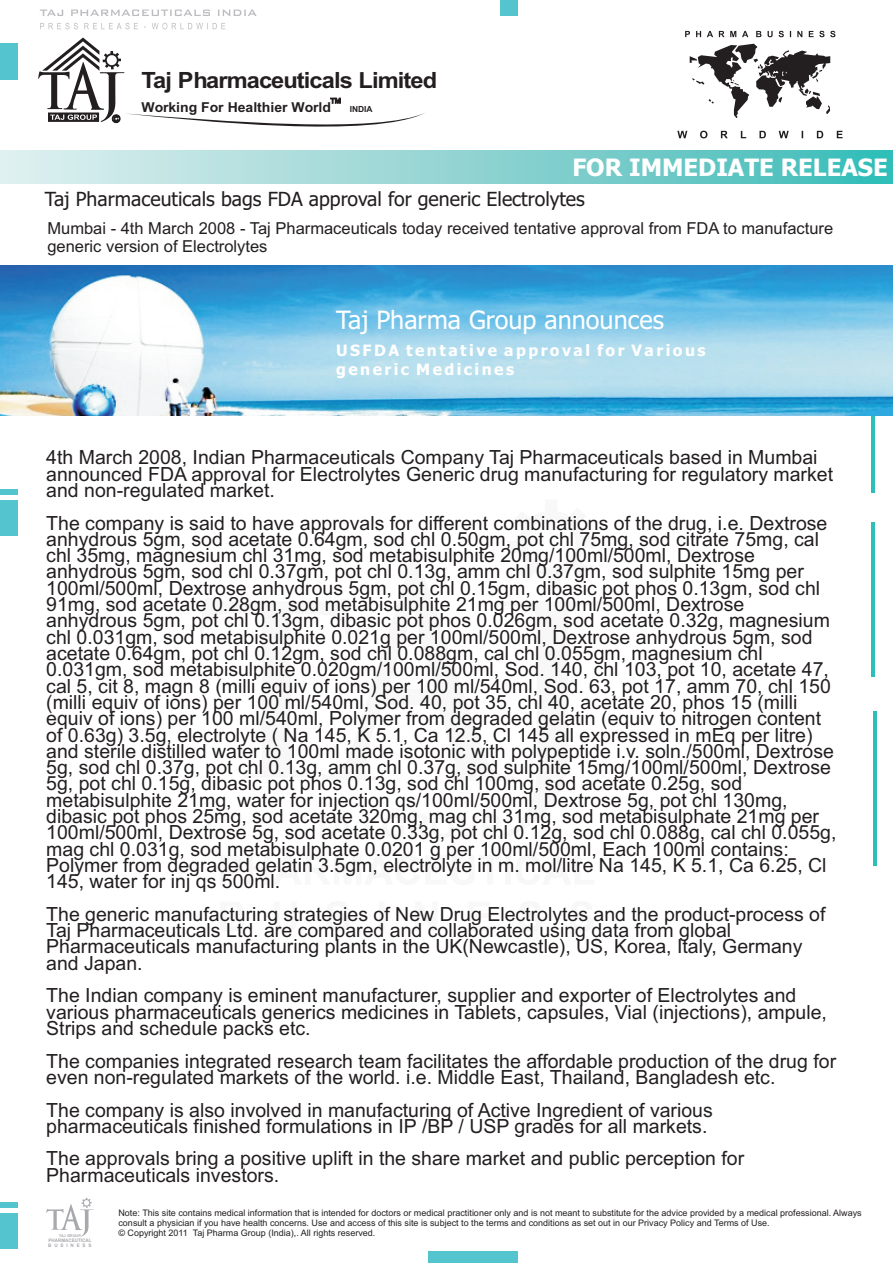
<style>
.page{position:relative;width:893px;height:1263px;background:#fff}
.page>*{position:absolute;margin:0;border:0;box-sizing:border-box;transform-origin:0 0}
.t1{font:25.2px "Tahoma";color:#fff}
.t2{font:700 24px "Tahoma";color:#fff}
.t3{font:700 22.35px "Arial";letter-spacing:-.04em;color:#231f20;scale:1.05 1}
.t4{font:19.5px/16.4px "Arial";color:#231f20}
.t5{font:19.5px "Tahoma";color:#231f20}
.t6{font:16.5px/18.5px "Arial";color:#231f20}
.t7{font:700 15.6px/18.9px "Tahoma";letter-spacing:.155em;color:#fff}
.t8{font:700 13.65px "Arial";color:#231f20}
.t9{font:9px/10.1px "Arial";color:#231f20}
.t10{font:700 8.4px "Arial";color:#231f20}
.t11{font:700 4.8px/5.4px "Arial";color:#a8a9ad;scale:.96 1}
.t12{font:700 3.75px "Arial";color:#a8a9ad}
</style>
<div class="page">
<hr style="left:871px;top:338px;width:4px;height:155px;background:#30beb9">
<svg style="left:40px;top:10px;width:217px;height:6px"></svg>
<svg style="left:40px;top:23px;width:185px;height:6px"></svg>
<img style="left:0;top:151px;width:893px;height:32px">
<svg style="left:690px;top:44px;width:140px;height:74px"></svg>
<svg style="left:677px;top:131px;width:166px;height:7px"></svg>
<svg style="left:685px;top:31px;width:150px;height:6px"></svg>
<div style="left:500px;top:0;width:18px;height:16px;background:#54c5cf"></div>
<div style="left:428px;top:1250px;width:90px;height:13px;background:#54c5cf"></div>
<svg style="left:38px;top:38px;width:387px;height:89px"></svg>
<div style="left:0;top:43px;width:17px;height:37px;background:#54c5cf"></div>
<div style="left:0;top:489px;width:17px;height:5px;background:#54c5cf"></div>
<div style="left:0;top:500px;width:17px;height:36px;background:#54c5cf"></div>
<img style="left:0;top:265px;width:893px;height:151px">
<hr style="left:871px;top:522px;width:4px;height:155px;background:#30beb9">
<hr style="left:873px;top:711px;width:3px;height:155px;background:#30beb9">
<svg style="left:46px;top:1198px;width:48px;height:39px"></svg>
<div style="left:0;top:1202px;width:18px;height:5px;background:#54c5cf"></div>
<div style="left:0;top:1214px;width:18px;height:35px;background:#54c5cf"></div>
<p class="t3" style="left:142px;top:72px;width:283px">Taj Pharmaceuticals Limited</p>
<p class="t8" style="left:142px;top:102px;width:191px">Working For Healthier World</p>
<p class="t10" style="left:350px;top:106px;width:24px">INDIA</p>
<p class="t2" style="left:572px;top:157px;width:317px">FOR IMMEDIATE RELEASE</p>
<p class="t5" style="left:45px;top:191px;width:542px">Taj Pharmaceuticals bags FDA approval for generic Electrolytes</p>
<p class="t6" style="left:47px;top:220px;width:787px">Mumbai - 4th March 2008 - Taj Pharmaceuticals today received tentative approval from FDA to manufacture generic version of Electrolytes</p>
<p class="t1" style="left:336px;top:310px;width:329px">Taj Pharma Group announces</p>
<p class="t7" style="left:336px;top:342px;width:371px">USFDA tentative approval for Various generic Medicines</p>
<p class="t4" style="left:46px;top:451px;width:788px">4th March 2008, Indian Pharmaceuticals Company Taj Pharmaceuticals based in Mumbai announced FDA approval for Electrolytes Generic drug manufacturing for regulatory market and non-regulated market.</p>
<p class="t4" style="left:46px;top:516px;width:792px">The company is said to have approvals for different combinations of the drug, i.e. Dextrose anhydrous 5gm, sod acetate 0.64gm, sod chl 0.50gm, pot chl 75mg, sod citrate 75mg, cal chl 35mg, magnesium chl 31mg, sod metabisulphite 20mg/100ml/500ml, Dextrose anhydrous 5gm, sod chl 0.37gm, pot chl 0.13g, amm chl 0.37gm, sod sulphite 15mg per 100ml/500ml, Dextrose anhydrous 5gm, pot chl 0.15gm, dibasic pot phos 0.13gm, sod chl 91mg, sod acetate 0.28gm, sod metabisulphite 21mg per 100ml/500ml, Dextrose anhydrous 5gm, pot chl 0.13gm, dibasic pot phos 0.026gm, sod acetate 0.32g, magnesium chl 0.031gm, sod metabisulphite 0.021g per 100ml/500ml, Dextrose anhydrous 5gm, sod acetate 0.64gm, pot chl 0.12gm, sod chl 0.088gm, cal chl 0.055gm, magnesium chl 0.031gm, sod metabisulphite 0.020gm/100ml/500ml, Sod. 140, chl 103, pot 10, acetate 47, cal 5, cit 8, magn 8 (milli equiv of ions) per 100 ml/540ml, Sod. 63, pot 17, amm 70, chl 150 (milli equiv of ions) per 100 ml/540ml, Sod. 40, pot 35, chl 40, acetate 20, phos 15 (milli equiv of ions) per 100 ml/540ml, Polymer from degraded gelatin (equiv to nitrogen content of 0.63g) 3.5g, electrolyte ( Na 145, K 5.1, Ca 12.5, Cl 145 all expressed in mEq per litre) and sterile distilled water to 100ml made isotonic with polypeptide i.v. soln./500ml, Dextrose 5g, sod chl 0.37g, pot chl 0.13g, amm chl 0.37g, sod sulphite 15mg/100ml/500ml, Dextrose 5g, pot chl 0.15g, dibasic pot phos 0.13g, sod chl 100mg, sod acetate 0.25g, sod metabisulphite 21mg, water for injection qs/100ml/500ml, Dextrose 5g, pot chl 130mg, dibasic pot phos 25mg, sod acetate 320mg, mag chl 31mg, sod metabisulphate 21mg per 100ml/500ml, Dextrose 5g, sod acetate 0.33g, pot chl 0.12g, sod chl 0.088g, cal chl 0.055g, mag chl 0.031g, sod metabisulphate 0.0201 g per 100ml/500ml, Each 100ml contains:<br>Polymer from degraded gelatin 3.5gm, electrolyte in m. mol/litre Na 145, K 5.1, Ca 6.25, Cl 145, water for inj qs 500ml.</p>
<p class="t4" style="left:46px;top:908px;width:781px">The generic manufacturing strategies of New Drug Electrolytes and the product-process of Taj Pharmaceuticals Ltd. are compared and collaborated using data from global Pharmaceuticals manufacturing plants in the UK(Newcastle), US, Korea, Italy, Germany and Japan.</p>
<p class="t4" style="left:46px;top:989px;width:782px">The Indian company is eminent manufacturer, supplier and exporter of Electrolytes and various pharmaceuticals generics medicines in Tablets, capsules, Vial (injections), ampule,<br>Strips and schedule packs etc.</p>
<p class="t4" style="left:46px;top:1054px;width:791px">The companies integrated research team facilitates the affordable production of the drug for even non-regulated markets of the world. i.e. Middle East, Thailand, Bangladesh etc.</p>
<p class="t4" style="left:46px;top:1103px;width:668px">The company is also involved in manufacturing of Active Ingredient of various pharmaceuticals finished formulations in IP /BP / USP grades for all markets.</p>
<p class="t4" style="left:46px;top:1152px;width:699px">The approvals bring a positive uplift in the share market and public perception for<br>Pharmaceuticals investors.</p>
<p class="t9" style="left:118px;top:1209px;width:745px">Note: This site contains medical information that is intended for doctors or medical practitioner only and is not meant to substitute for the advice provided by a medical professional. Always consult a physician if you have health concerns. Use and access of this site is subject to the terms and conditions as set out in our Privacy Policy and Terms of Use.</p>
<p class="t12" style="left:59px;top:1234px;width:23px">TAJ GROUP</p>
<p class="t9" style="left:118px;top:1229px;width:258px">© Copyright 2011 Taj Pharma Group (India),. All rights reserved.</p>
<p class="t11" style="left:48px;top:1238px;width:47px">PHARMACEUTICAL<br>B U S I N E S S</p>
</div>
